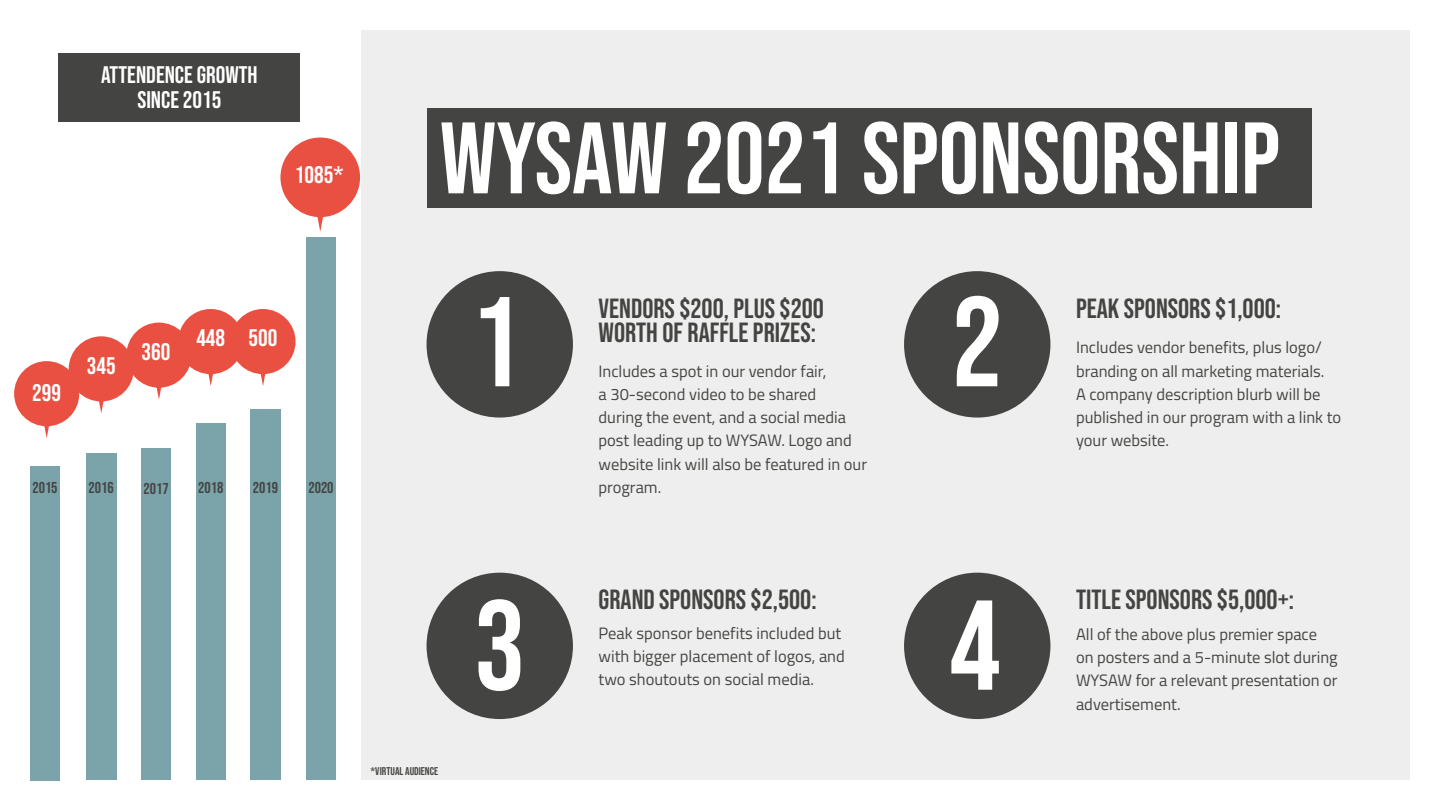
<style>
.page{position:relative;width:1440px;height:810px;background:#fff}
.page>*{position:absolute;margin:0;border:0;box-sizing:border-box;transform-origin:0 0}
.t1{font:127.5px "Bebas Neue";color:#fff}
.t2{font:101.25px "Bebas Neue";color:#fff}
.t3{font:27.75px/24px "Bebas Neue";color:#444442}
.t4{font:24px/25.5px "Bebas Neue";color:#fff;text-align:center}
.t5{font:16.5px/23.2px "Titillium Web";color:#444442}
.t6{font:15.75px "Bebas Neue";color:#444442}
.t7{font:11.25px "Bebas Neue";color:#444442}
</style>
<div class="page">
<div style="left:362px;top:30px;width:1048px;height:750px;background:#eee"></div>
<div style="left:30px;top:467px;width:30px;height:314px;background:#7aa3aa"></div>
<div style="left:86px;top:454px;width:30px;height:326px;background:#7aa3aa"></div>
<div style="left:141px;top:449px;width:30px;height:331px;background:#7aa3aa"></div>
<div style="left:196px;top:424px;width:30px;height:356px;background:#7aa3aa"></div>
<div style="left:250px;top:410px;width:30px;height:370px;background:#7aa3aa"></div>
<div style="left:306px;top:238px;width:30px;height:542px;background:#7aa3aa"></div>
<div style="left:427px;top:573px;width:146px;height:146px;background:#444442;border-radius:50%"></div>
<div style="left:904px;top:573px;width:146px;height:146px;background:#444442;border-radius:50%"></div>
<div style="left:427px;top:271px;width:146px;height:147px;background:#444442;border-radius:50%"></div>
<div style="left:904px;top:271px;width:146px;height:147px;background:#444442;border-radius:50%"></div>
<svg style="left:44px;top:426px;width:5px;height:12px"></svg>
<div style="left:14px;top:361px;width:65px;height:65px;background:#ea5042;border-radius:50%"></div>
<svg style="left:99px;top:401px;width:5px;height:12px"></svg>
<div style="left:69px;top:336px;width:65px;height:65px;background:#ea5042;border-radius:50%"></div>
<svg style="left:156px;top:388px;width:5px;height:12px"></svg>
<div style="left:126px;top:323px;width:66px;height:65px;background:#ea5042;border-radius:50%"></div>
<svg style="left:208px;top:374px;width:5px;height:12px"></svg>
<div style="left:178px;top:309px;width:65px;height:65px;background:#ea5042;border-radius:50%"></div>
<svg style="left:261px;top:374px;width:4px;height:12px"></svg>
<div style="left:230px;top:309px;width:66px;height:65px;background:#ea5042;border-radius:50%"></div>
<svg style="left:317px;top:217px;width:6px;height:15px"></svg>
<div style="left:280px;top:138px;width:80px;height:79px;background:#ea5042;border-radius:50%"></div>
<div style="left:59px;top:53px;width:241px;height:68px;background:#444442"></div>
<div style="left:427px;top:108px;width:885px;height:100px;background:#444442"></div>
<h3 class="t4" style="left:101px;top:61px;width:158px">ATTENDENCE GROWTH<br>SINCE 2015</h3>
<h3 class="t4" style="left:295px;top:162px;width:50px">1085*</h3>
<h2 class="t2" style="left:440px;top:101px;width:842px">WYSAW 2021 SPONSORSHIP</h2>
<h3 class="t4" style="left:32px;top:379px;width:30px">299</h3>
<h3 class="t4" style="left:87px;top:352px;width:30px">345</h3>
<h3 class="t4" style="left:142px;top:339px;width:30px">360</h3>
<h3 class="t4" style="left:196px;top:325px;width:83px">448 500</h3>
<p class="t6" style="left:32px;top:479px;width:27px">2015</p>
<p class="t6" style="left:89px;top:479px;width:27px">2016</p>
<p class="t6" style="left:143px;top:480px;width:27px">2017</p>
<p class="t6" style="left:198px;top:479px;width:27px">2018</p>
<p class="t6" style="left:253px;top:479px;width:27px">2019</p>
<p class="t6" style="left:308px;top:479px;width:27px">2020</p>
<p class="t7" style="left:370px;top:765px;width:69px">*VIRTUAL AUDIENCE</p>
<h1 class="t1" style="left:471px;top:270px;width:52px">1</h1>
<h1 class="t1" style="left:952px;top:270px;width:52px">2</h1>
<h3 class="t3" style="left:599px;top:296px;width:227px">VENDORS $200, PLUS $200<br>WORTH OF RAFFLE PRIZES:</h3>
<h3 class="t3" style="left:1076px;top:296px;width:207px">PEAK SPONSORS $1,000:</h3>
<p class="t5" style="left:1076px;top:335px;width:267px">Includes vendor benefits, plus logo/ branding on all marketing materials.<br>A company description blurb will be published in our program with a link to your website.</p>
<p class="t5" style="left:599px;top:359px;width:270px">Includes a spot in our vendor fair,<br>a 30-second video to be shared<br>during the event, and a social media post leading up to WYSAW. Logo and website link will also be featured in our program.</p>
<h3 class="t3" style="left:599px;top:587px;width:220px">GRAND SPONSORS $2,500:</h3>
<h3 class="t3" style="left:1076px;top:587px;width:219px">TITLE SPONSORS $5,000+:</h3>
<h1 class="t1" style="left:474px;top:573px;width:52px">3</h1>
<h1 class="t1" style="left:950px;top:573px;width:52px">4</h1>
<p class="t5" style="left:599px;top:621px;width:248px">Peak sponsor benefits included but with bigger placement of logos, and two shoutouts on social media.</p>
<p class="t5" style="left:1076px;top:622px;width:263px">All of the above plus premier space on posters and a 5-minute slot during<br>WYSAW for a relevant presentation or advertisement.</p>
</div>
